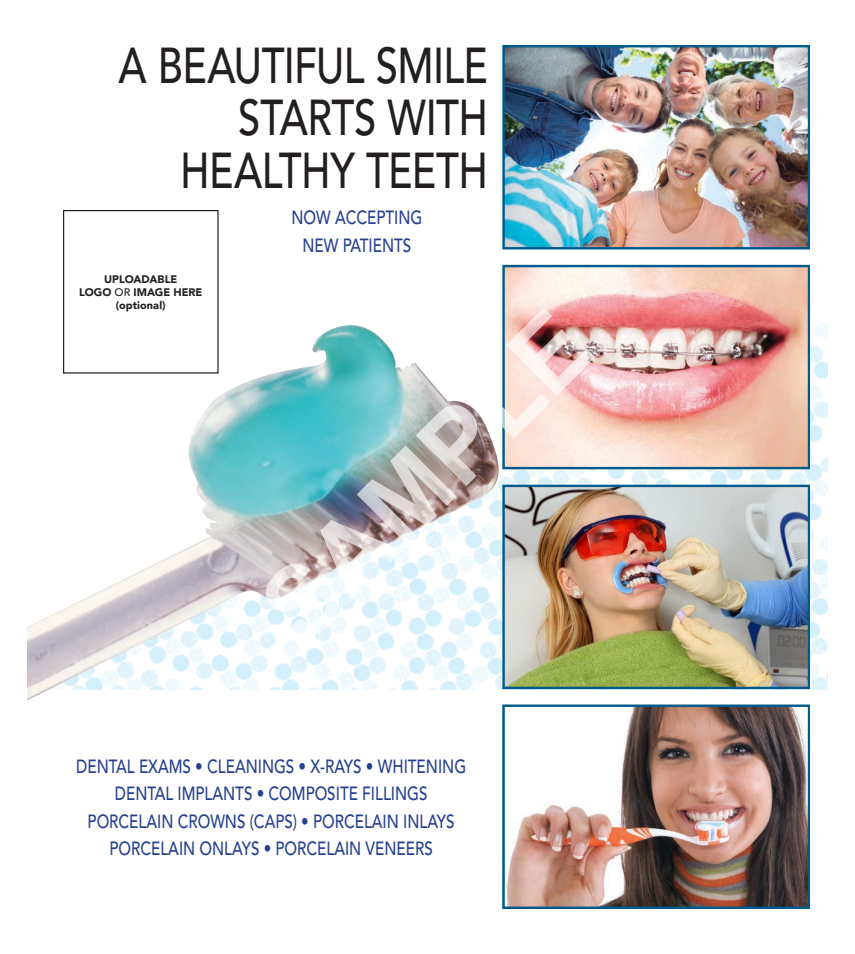
<style>
.page{position:relative;width:855px;height:954px;background:#fff}
.page>*{position:absolute;margin:0;border:0;box-sizing:border-box;transform-origin:0 0}
.t1{font:700 100px "Arial";color:rgb(255 255 255/.65)}
.t2{font:500 50px/52.7px "Avenir LT Std";letter-spacing:-.015em;color:#231f20;text-align:right;scale:.8 1}
.t3{font:500 19px/27.2px "Avenir LT Std";color:#25408f;text-align:center;scale:.8 1}
.t4{font:900 10.9px/13.1px "Avenir LT Std";color:#231f20;text-align:center}
.s1{font-weight:500}
</style>
<div class="page">
<img style="left:507px;top:323px;width:321px;height:367px">
<img style="left:27px;top:325px;width:480px;height:375px">
<div style="left:64px;top:211px;width:154px;height:162px;background:#fff"></div>
<div style="left:63px;top:210px;width:156px;height:164px;border:1px solid #231f20"></div>
<img style="left:505px;top:48px;width:302px;height:198px">
<div style="left:502px;top:45px;width:308px;height:204px;border:2px solid #005b8c"></div>
<img style="left:505px;top:268px;width:302px;height:198px">
<div style="left:502px;top:265px;width:308px;height:204px;border:2px solid #005b8c"></div>
<img style="left:505px;top:488px;width:302px;height:198px">
<div style="left:502px;top:485px;width:308px;height:204px;border:2px solid #005b8c"></div>
<img style="left:506px;top:708px;width:301px;height:198px">
<div style="left:502px;top:705px;width:308px;height:204px;border:2px solid #005b8c"></div>
<h2 class="t2" style="left:119px;top:40px;width:463px">A BEAUTIFUL SMILE<br>STARTS WITH<br>HEALTHY TEETH</h2>
<p class="t4" style="left:79px;top:272px;width:125px">UPLOADABLE<br>LOGO <span class="s1">OR</span> IMAGE HERE (optional)</p>
<p class="t3" style="left:292px;top:205px;width:165px">NOW ACCEPTING<br>NEW PATIENTS</p>
<h1 class="t1" style="left:233px;top:577px;width:418px;rotate:-45deg">SAMPLE</h1>
<p class="t3" style="left:76px;top:753px;width:489px">DENTAL EXAMS • CLEANINGS • X-RAYS • WHITENING DENTAL IMPLANTS • COMPOSITE FILLINGS PORCELAIN CROWNS (CAPS) • PORCELAIN INLAYS PORCELAIN ONLAYS • PORCELAIN VENEERS</p>
</div>
